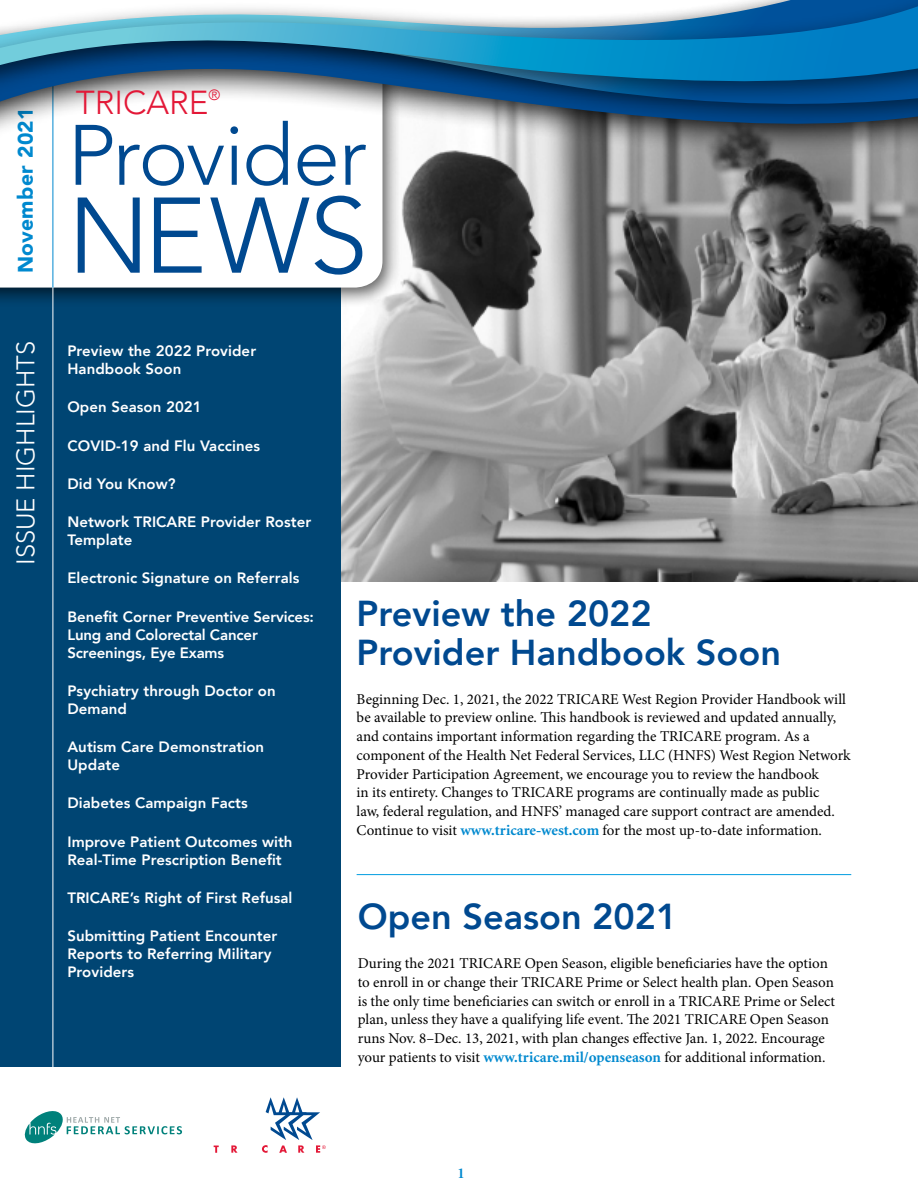
<style>
.page{position:relative;width:918px;height:1188px;background:#fff}
.page>*{position:absolute;margin:0;border:0;box-sizing:border-box;transform-origin:0 0}
.t1{font:300 106.2px "Avenir";color:#004990}
.t2{font:300 84.6px "Avenir";letter-spacing:-.03em;color:#004990}
.t3{font:800 36px/39px "Avenir";color:#004990}
.t4{font:300 33.15px "Avenir";color:#e31837}
.t5{font:300 25.5px "Avenir";color:#fff}
.t6{font:900 21px "Avenir";letter-spacing:.02em;color:#0089cf}
.t7{font:15px/18.8px "Minion Pro";color:#000}
.t8{font:800 15px/18px "Avenir";letter-spacing:.005em;color:#fff}
.t9{font:700 15px "Minion";color:#0089cf}
.t10{font:300 14.85px "Avenir";color:#e31837}
.s1{font-family:"Minion";font-weight:700;color:#0089cf}
</style>
<div class="page">
<img style="left:341px;top:196px;width:577px;height:385px">
<div style="left:0;top:78px;width:341px;height:1110px;background:#004573"></div>
<hr style="left:357px;top:874px;width:494px;height:1px;background:#009ce0">
<div style="left:0;top:1067px;width:341px;height:121px;background:#fff"></div>
<div style="left:0;top:43px;width:402px;height:265px;background:#000;opacity:.65"></div>
<div style="left:0;top:196px;width:382px;height:92px;background:#fff"></div>
<hr style="left:53px;top:282px;width:1px;height:797px;background:#fff">
<hr style="left:53px;top:29px;width:1px;height:259px;background:#0089cf">
<div style="left:0;top:0;width:918px;height:196px;background:#000;opacity:.89"></div>
<div style="left:0;top:0;width:918px;height:180px;background:#000;opacity:.54"></div>
<svg style="left:0;top:6px;width:918px;height:81px;background:#3f8ab2"></svg>
<svg style="left:213px;top:1097px;width:113px;height:56px"></svg>
<svg style="left:24px;top:1111px;width:158px;height:33px"></svg>
<p class="t6" style="left:8px;top:273px;width:167px;rotate:-90deg">November 2021</p>
<p class="t5" style="left:11px;top:565px;width:225px;rotate:-90deg">ISSUE HIGHLIGHTS</p>
<p class="t4" style="left:76px;top:83px;width:134px">TRICARE</p>
<p class="t10" style="left:208px;top:86px;width:13px">®</p>
<p class="t2" style="left:67px;top:106px;width:301px">Provider</p>
<p class="t1" style="left:67px;top:173px;width:302px">NEWS</p>
<p class="t8" style="left:67px;top:342px;width:190px">Preview the 2022 Provider<br>Handbook Soon</p>
<p class="t8" style="left:67px;top:398px;width:136px">Open Season 2021</p>
<p class="t8" style="left:67px;top:436px;width:194px">COVID-19 and Flu Vaccines</p>
<p class="t8" style="left:67px;top:475px;width:110px">Did You Know?</p>
<p class="t8" style="left:67px;top:513px;width:245px">Network TRICARE Provider Roster<br>Template</p>
<p class="t8" style="left:67px;top:569px;width:234px">Electronic Signature on Referrals</p>
<p class="t8" style="left:67px;top:607px;width:248px">Benefit Corner Preventive Services:</p>
<p class="t8" style="left:67px;top:625px;width:192px">Lung and Colorectal Cancer</p>
<p class="t8" style="left:67px;top:643px;width:158px">Screenings, Eye Exams</p>
<p class="t8" style="left:67px;top:682px;width:210px">Psychiatry through Doctor on<br>Demand</p>
<p class="t8" style="left:67px;top:738px;width:198px">Autism Care Demonstration<br>Update</p>
<p class="t8" style="left:67px;top:794px;width:182px">Diabetes Campaign Facts</p>
<p class="t8" style="left:67px;top:832px;width:227px">Improve Patient Outcomes with</p>
<p class="t8" style="left:67px;top:850px;width:216px">Real-Time Prescription Benefit</p>
<p class="t8" style="left:67px;top:889px;width:227px">TRICARE’s Right of First Refusal</p>
<p class="t8" style="left:67px;top:927px;width:211px">Submitting Patient Encounter<br>Reports to Referring Military<br>Providers</p>
<h1 class="t3" style="left:357px;top:594px;width:426px">Preview the 2022<br>Provider Handbook Soon</h1>
<p class="t7" style="left:357px;top:690px;width:496px">Beginning Dec. 1, 2021, the 2022 TRICARE West Region Provider Handbook will be available to preview online. Tis handbook is reviewed and updated annually, and contains important information regarding the TRICARE program. As a component of the Health Net Federal Services, LLC (HNFS) West Region Network Provider Participation Agreement, we encourage you to review the handbook<br>in its entirety. Changes to TRICARE programs are continually made as public<br>law, federal regulation, and HNFS’ managed care support contract are amended.<br>Continue to visit <span class="s1">www.tricare-west.com</span> for the most up-to-date information.</p>
<h1 class="t3" style="left:358px;top:897px;width:321px">Open Season 2021</h1>
<p class="t7" style="left:358px;top:954px;width:479px">During the 2021 TRICARE Open Season, eligible benefciaries have the option to enroll in or change their TRICARE Prime or Select health plan. Open Season is the only time benefciaries can switch or enroll in a TRICARE Prime or Select plan, unless they have a qualifying life event. Te 2021 TRICARE Open Season runs Nov. 8–Dec. 13, 2021, with plan changes efective Jan. 1, 2022. Encourage your patients to visit <span class="s1">www.tricare.mil/openseason</span> for additional information.</p>
<p class="t9" style="left:457px;top:1166px;width:9px">1</p>
</div>
